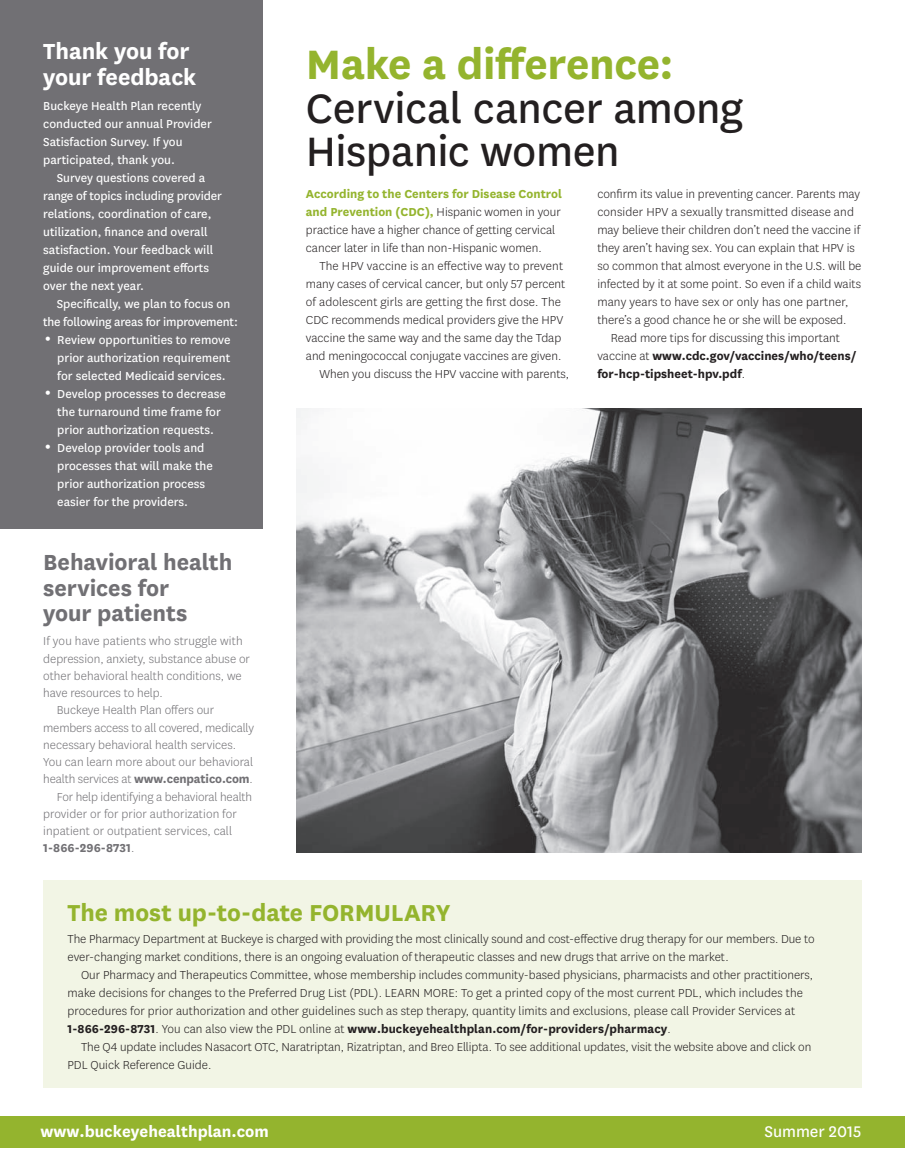
<style>
.page{position:relative;width:905px;height:1175px;background:#fff}
.page>*{position:absolute;margin:0;border:0;box-sizing:border-box;transform-origin:0 0}
.t1{font:48px/43.5px "Centene Sans";letter-spacing:-.01em;color:#231f20}
.t2{font:700 48px "Centene Sans";letter-spacing:-.005em;color:#94b42e}
.t3{font:700 27px "Centene Sans";letter-spacing:-.005em;color:#94b42e}
.t4{font:700 25.5px/25.5px "Centene Sans";letter-spacing:-.005em;color:#717074}
.t5{font:700 25.5px/25.5px "Centene Sans";letter-spacing:-.005em;color:#fff}
.t6{font:700 18px "Centene Sans";color:#fff}
.t7{font:18px "Centene Sans";color:#fff}
.t8{font:300 13.5px/18px "Centene Sans";color:#231f20}
.t9{font:13.5px/18px "Centene Sans";color:#fff}
.t10{font:300 13.5px "Centene Sans";color:#717074}
.t11{font:700 13.5px "Centene Sans";color:#231f20}
.t12{font:700 13.5px "Centene Sans";letter-spacing:.005em;color:#717074}
.s1{font-weight:700}
.s2{font-weight:300}
.s3{font-weight:700;color:#94b42e}
</style>
<div class="page">
<div style="left:0;top:1116px;width:904px;height:31px;background:#94b42e"></div>
<img style="left:297px;top:408px;width:564px;height:444px">
<div style="left:0;top:0;width:263px;height:529px;background:#717074"></div>
<div style="left:43px;top:880px;width:818px;height:207px;background:#f2f5e5"></div>
<h3 class="t5" style="left:43px;top:37px;width:155px">Thank you for your feedback</h3>
<p class="t9" style="left:43px;top:96px;width:170px">Buckeye Health Plan recently conducted our annual Provider<br>Satisfaction Survey. If you participated, thank you.</p>
<p class="t9" style="left:43px;top:168px;width:180px;text-indent:14px">Survey questions covered a range of topics including provider relations, coordination of care, utilization, finance and overall satisfaction. Your feedback will guide our improvement efforts over the next year.</p>
<p class="t9" style="left:57px;top:294px;width:175px">Specifically, we plan to focus on</p>
<p class="t9" style="left:43px;top:312px;width:196px">the following areas for improvement:</p>
<p class="t9" style="left:57px;top:330px;width:175px">Review opportunities to remove</p>
<p class="t9" style="left:57px;top:348px;width:174px">prior authorization requirement</p>
<p class="t9" style="left:57px;top:366px;width:170px">for selected Medicaid services.</p>
<p class="t9" style="left:57px;top:384px;width:170px">Develop processes to decrease</p>
<p class="t9" style="left:57px;top:402px;width:165px">the turnaround time frame for</p>
<p class="t9" style="left:57px;top:420px;width:158px">prior authorization requests.</p>
<p class="t9" style="left:57px;top:438px;width:149px">Develop provider tools and</p>
<p class="t9" style="left:57px;top:456px;width:157px">processes that will make the</p>
<p class="t9" style="left:57px;top:474px;width:149px">prior authorization process</p>
<p class="t9" style="left:57px;top:492px;width:132px">easier for the providers.</p>
<h3 class="t4" style="left:43px;top:548px;width:191px">Behavioral health services for<br>your patients</h3>
<p class="t10" style="left:43px;top:633px;width:201px">If you have patients who struggle with</p>
<p class="t10" style="left:43px;top:650px;width:208px">depression, anxiety, substance abuse or</p>
<p class="t10" style="left:43px;top:667px;width:200px">other behavioral health conditions, we</p>
<p class="t10" style="left:43px;top:684px;width:121px">have resources to help.</p>
<p class="t10" style="left:57px;top:702px;width:159px">Buckeye Health Plan offers our</p>
<p class="t10" style="left:43px;top:719px;width:212px">members access to all covered, medically</p>
<p class="t10" style="left:43px;top:736px;width:194px">necessary behavioral health services.</p>
<p class="t10" style="left:43px;top:753px;width:211px">You can learn more about our behavioral</p>
<p class="t10" style="left:43px;top:771px;width:211px">health services at <span class="s1">www.cenpatico.com</span>.</p>
<p class="t10" style="left:57px;top:788px;width:197px">For help identifying a behavioral health</p>
<p class="t10" style="left:43px;top:805px;width:195px">provider or for prior authorization for</p>
<p class="t10" style="left:43px;top:822px;width:190px">inpatient or outpatient services, call</p>
<p class="t12" style="left:43px;top:838px;width:93px">1-866-296-8731<span class="s2">.</span></p>
<h1 class="t2" style="left:306px;top:30px;width:369px">Make a difference:</h1>
<h1 class="t1" style="left:306px;top:84px;width:439px">Cervical cancer among<br>Hispanic women</h1>
<p class="t8" style="left:306px;top:184px;width:258px"><span class="s3">According to the Centers for Disease Control and Prevention (CDC),</span> Hispanic women in your practice have a higher chance of getting cervical cancer later in life than non-Hispanic women.</p>
<p class="t8" style="left:319px;top:256px;width:245px">The HPV vaccine is an effective way to prevent</p>
<p class="t8" style="left:306px;top:274px;width:261px">many cases of cervical cancer, but only 57 percent</p>
<p class="t8" style="left:306px;top:292px;width:256px">of adolescent girls are getting the first dose. The</p>
<p class="t8" style="left:306px;top:310px;width:259px">CDC recommends medical providers give the HPV</p>
<p class="t8" style="left:306px;top:328px;width:257px">vaccine the same way and the same day the Tdap</p>
<p class="t8" style="left:306px;top:346px;width:257px">and meningococcal conjugate vaccines are given.</p>
<p class="t8" style="left:319px;top:364px;width:251px">When you discuss the HPV vaccine with parents,</p>
<p class="t8" style="left:597px;top:184px;width:264px">confirm its value in preventing cancer. Parents may</p>
<p class="t8" style="left:597px;top:202px;width:258px">consider HPV a sexually transmitted disease and</p>
<p class="t8" style="left:597px;top:220px;width:264px">may believe their children don’t need the vaccine if</p>
<p class="t8" style="left:597px;top:238px;width:259px">they aren’t having sex. You can explain that HPV is</p>
<p class="t8" style="left:597px;top:256px;width:265px">so common that almost everyone in the U.S. will be</p>
<p class="t8" style="left:597px;top:274px;width:265px">infected by it at some point. So even if a child waits</p>
<p class="t8" style="left:597px;top:292px;width:252px">many years to have sex or only has one partner,</p>
<p class="t8" style="left:597px;top:310px;width:251px">there’s a good chance he or she will be exposed.</p>
<p class="t8" style="left:611px;top:328px;width:230px">Read more tips for discussing this important</p>
<p class="t11" style="left:597px;top:346px;width:261px"><span class="s2">vaccine at</span> www.cdc.gov/vaccines/who/teens/</p>
<p class="t11" style="left:597px;top:364px;width:149px">for-hcp-tipsheet-hpv.pdf<span class="s2">.</span></p>
<h2 class="t3" style="left:68px;top:893px;width:384px">The most up-to-date FORMULARY</h2>
<p class="t8" style="left:68px;top:929px;width:748px">The Pharmacy Department at Buckeye is charged with providing the most clinically sound and cost-effective drug therapy for our members. Due to ever-changing market conditions, there is an ongoing evaluation of therapeutic classes and new drugs that arrive on the market.</p>
<p class="t8" style="left:68px;top:965px;width:747px;text-indent:14px">Our Pharmacy and Therapeutics Committee, whose membership includes community-based physicians, pharmacists and other practitioners, make decisions for changes to the Preferred Drug List (PDL). LEARN MORE: To get a printed copy of the most current PDL, which includes the procedures for prior authorization and other guidelines such as step therapy, quantity limits and exclusions, please call Provider Services at <span class="s1">1-866-296-8731</span>. You can also view the PDL online at <span class="s1">www.buckeyehealthplan.com/for-providers/pharmacy</span>.</p>
<p class="t8" style="left:68px;top:1037px;width:745px;text-indent:14px">The Q4 update includes Nasacort OTC, Naratriptan, Rizatriptan, and Breo Ellipta. To see additional updates, visit the website above and click on<br>PDL Quick Reference Guide.</p>
<h3 class="t6" style="left:40px;top:1118px;width:230px">www.buckeyehealthplan.com</h3>
<h3 class="t7" style="left:764px;top:1119px;width:99px">Summer 2015</h3>
</div>
